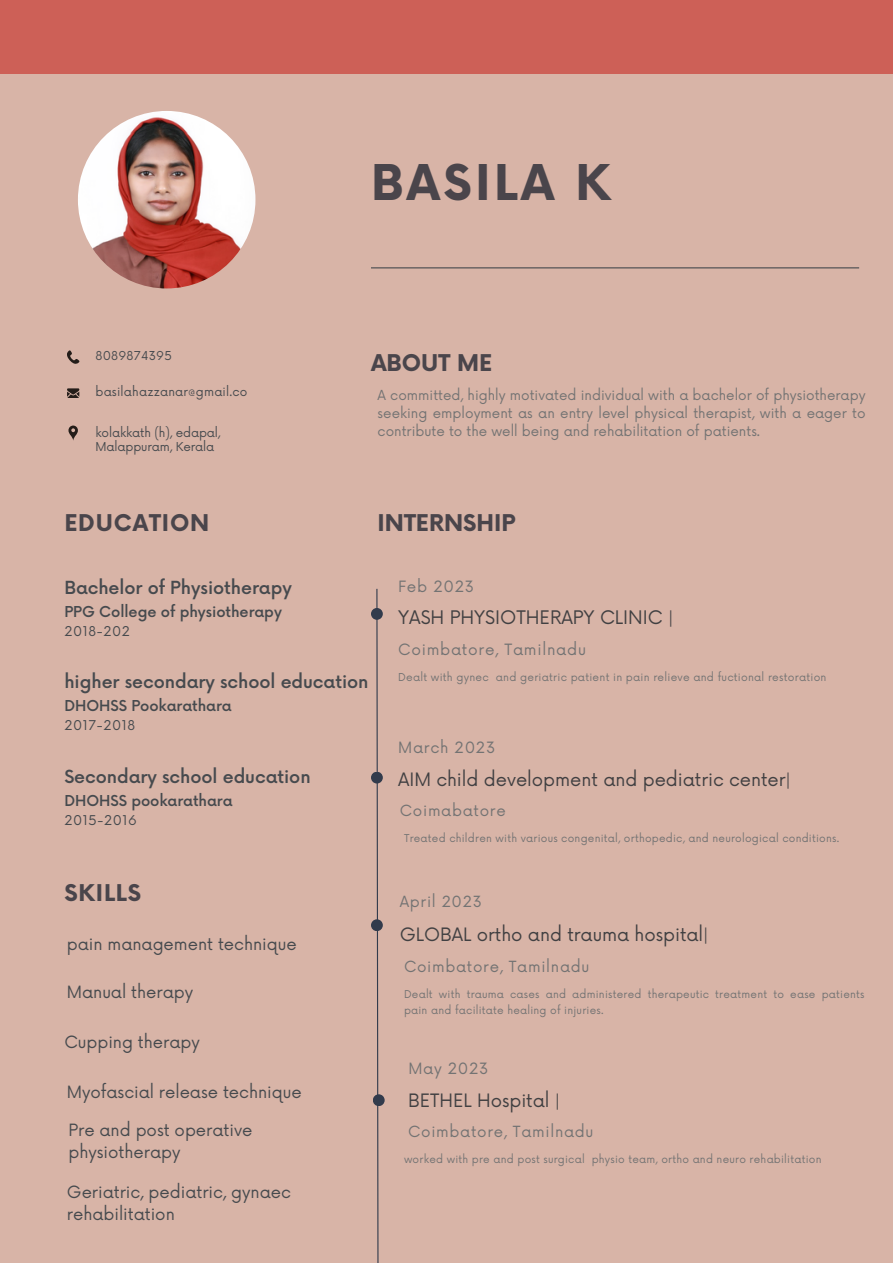
<style>
.page{position:relative;width:893px;height:1264px;background:#fff}
.page>*{position:absolute;margin:0;border:0;box-sizing:border-box;transform-origin:0 0}
.t1{font:700 48px "Now";letter-spacing:.07em;color:#4a454b}
.t2{font:700 22.5px "Now";color:#4a454b}
.t3{font:700 22.5px "Now";letter-spacing:.04em;color:#4a454b}
.t4{font:18.3px "Now";letter-spacing:-.005em;color:#414042}
.t5{font:18px "Now";letter-spacing:-.005em;color:#414042}
.t6{font:500 17.55px "Now";letter-spacing:-.005em;color:#464a4e}
.t7{font:16.5px/22.5px "Now";letter-spacing:-.005em;color:#464a4e}
.t8{font:15.15px "Now";letter-spacing:.045em;color:#737373}
.t9{font:15px "Now";letter-spacing:.045em;color:#737373}
.t10{font:500 14.7px "Now";letter-spacing:-.005em;color:#464a4e}
.t11{font:13.5px/18px "Now";color:#737373;text-align:justify}
.t12{font:13.2px "Now";letter-spacing:.05em;color:#464a4e}
.t13{font:12px/14px "Now";letter-spacing:.005em;color:#464a4e}
.t14{font:10.65px "Now";letter-spacing:.02em;color:#737373}
.t15{font:10.5px/15.8px "Now";letter-spacing:.02em;color:#737373}
</style>
<div class="page">
<div style="left:0;top:0;width:892px;height:1262px;background:#d8b4a7"></div>
<div style="left:0;top:0;width:892px;height:73px;background:#cd6057"></div>
<img style="left:78px;top:111px;width:177px;height:177px;border-radius:50%">
<svg style="left:67px;top:350px;width:12px;height:14px"></svg>
<svg style="left:67px;top:388px;width:12px;height:10px"></svg>
<svg style="left:68px;top:425px;width:10px;height:15px"></svg>
<hr style="left:371px;top:267px;width:488px;height:1px;background:#464a4e">
<svg style="left:376px;top:588px;width:3px;height:674px"></svg>
<div style="left:371px;top:608px;width:12px;height:12px;background:#323b4c;border-radius:50%"></div>
<div style="left:371px;top:919px;width:12px;height:12px;background:#323b4c;border-radius:50%"></div>
<div style="left:371px;top:771px;width:12px;height:12px;background:#323b4c;border-radius:50%"></div>
<div style="left:373px;top:1094px;width:11px;height:12px;background:#323b4c;border-radius:50%"></div>
<p class="t1" style="left:371px;top:156px;width:241px">BASILA K</p>
<p class="t13" style="left:95px;top:350px;width:78px">8089874395</p>
<p class="t13" style="left:95px;top:385px;width:153px">basilahazzanar@gmail.co</p>
<p class="t13" style="left:95px;top:426px;width:126px">kolakkath (h), edapal,<br>Malappuram, Kerala</p>
<p class="t2" style="left:371px;top:350px;width:123px">ABOUT ME</p>
<p class="t11" style="left:377px;top:387px;width:489px">A committed, highly motivated individual with a bachelor of physiotherapy seeking employment as an entry level physical therapist, with a eager to contribute to the well being and rehabilitation of patients.</p>
<p class="t3" style="left:64px;top:510px;width:147px">EDUCATION</p>
<p class="t2" style="left:377px;top:510px;width:139px">INTERNSHIP</p>
<p class="t6" style="left:64px;top:578px;width:229px">Bachelor of Physiotherapy</p>
<p class="t10" style="left:64px;top:604px;width:219px">PPG College of physiotherapy</p>
<p class="t12" style="left:64px;top:624px;width:67px">2018-202</p>
<p class="t8" style="left:398px;top:578px;width:77px">Feb 2023</p>
<p class="t4" style="left:398px;top:607px;width:277px">YASH PHYSIOTHERAPY CLINIC |</p>
<p class="t8" style="left:398px;top:640px;width:189px">Coimbatore, Tamilnadu</p>
<p class="t6" style="left:64px;top:672px;width:306px">higher secondary school education</p>
<p class="t10" style="left:64px;top:698px;width:169px">DHOHSS Pookarathara</p>
<p class="t12" style="left:64px;top:718px;width:72px">2017-2018</p>
<p class="t6" style="left:64px;top:766px;width:248px">Secondary school education</p>
<p class="t12" style="left:64px;top:812px;width:74px">2015-2016</p>
<p class="t10" style="left:64px;top:792px;width:170px">DHOHSS pookarathara</p>
<p class="t2" style="left:64px;top:880px;width:78px">SKILLS</p>
<p class="t7" style="left:67px;top:933px;width:231px">pain management technique</p>
<p class="t7" style="left:67px;top:981px;width:128px">Manual therapy</p>
<p class="t7" style="left:64px;top:1031px;width:137px">Cupping therapy</p>
<p class="t7" style="left:67px;top:1081px;width:236px">Myofascial release technique</p>
<p class="t7" style="left:68px;top:1119px;width:185px">Pre and post operative physiotherapy</p>
<p class="t7" style="left:67px;top:1181px;width:225px">Geriatric, pediatric, gynaec rehabilitation</p>
<p class="t14" style="left:398px;top:671px;width:430px">Dealt with gynec and geriatric patient in pain relieve and fuctional restoration</p>
<p class="t8" style="left:398px;top:739px;width:99px">March 2023</p>
<p class="t5" style="left:398px;top:769px;width:394px">AIM child development and pediatric center|</p>
<p class="t9" style="left:400px;top:802px;width:107px">Coimabatore</p>
<p class="t15" style="left:404px;top:830px;width:436px">Treated children with various congenital, orthopedic, and neurological conditions.</p>
<p class="t9" style="left:399px;top:892px;width:84px">April 2023</p>
<p class="t5" style="left:399px;top:924px;width:310px">GLOBAL ortho and trauma hospital|</p>
<p class="t9" style="left:404px;top:958px;width:187px">Coimbatore, Tamilnadu</p>
<p class="t15" style="left:404px;top:986px;width:462px">Dealt with trauma cases and administered therapeutic treatment to ease patients pain and facilitate healing of injuries.</p>
<p class="t8" style="left:408px;top:1059px;width:82px">May 2023</p>
<p class="t5" style="left:408px;top:1090px;width:153px">BETHEL Hospital |</p>
<p class="t9" style="left:408px;top:1123px;width:187px">Coimbatore, Tamilnadu</p>
<p class="t15" style="left:404px;top:1152px;width:419px">worked with pre and post surgical physio team, ortho and neuro rehabilitation</p>
</div>
